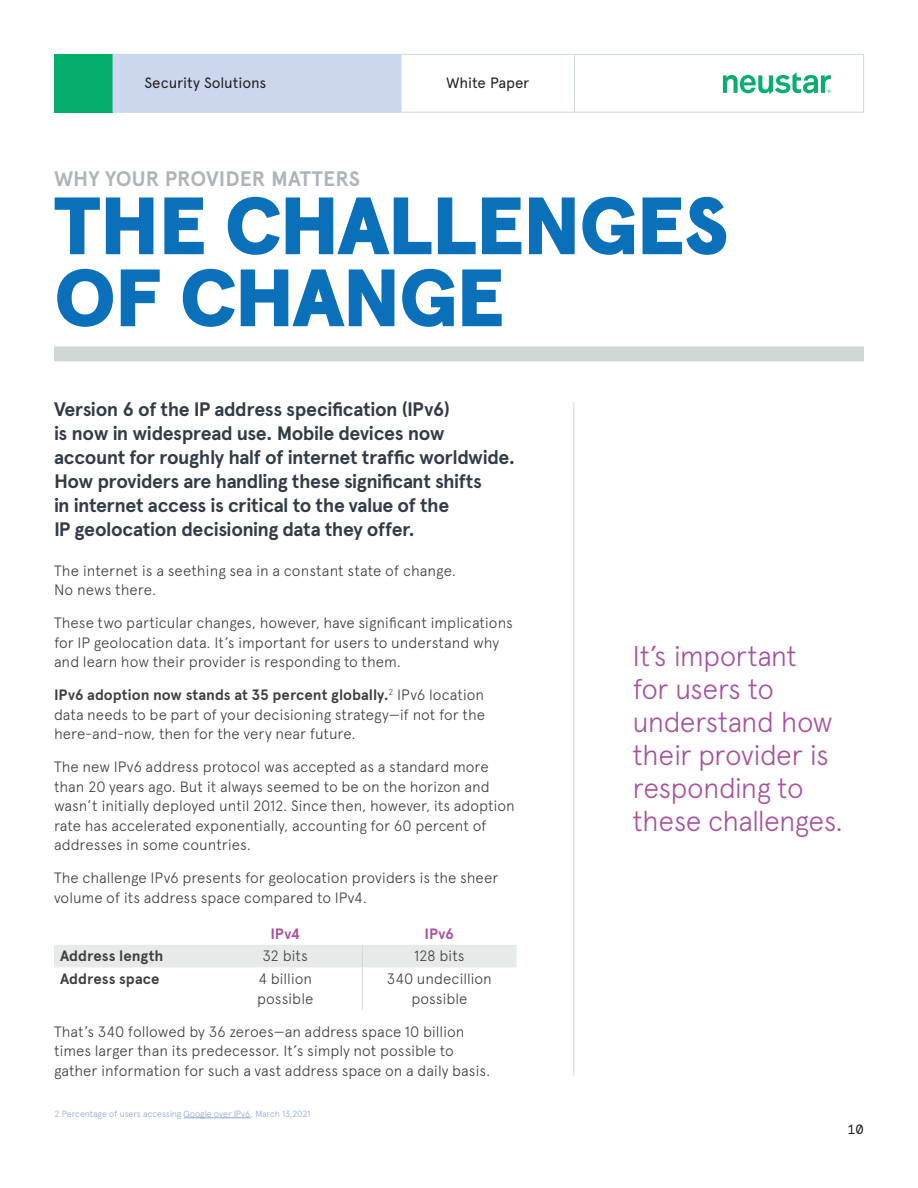
<style>
.page{position:relative;width:918px;height:1188px;background:#fff}
.page>*{position:absolute;margin:0;border:0;box-sizing:border-box;transform-origin:0 0}
.Title_headline{font:900 81px/72px "Apercu Pro";letter-spacing:-.025em;color:#0970b9}
.body_copy_end{font:300 28.5px/33px "Apercu Pro";letter-spacing:-.025em;color:#a8529f}
.Yellow_Box_Text{font:700 21px "Apercu Pro";color:#adb5bb}
.t1{font:700 19.5px/24px "Apercu Pro";letter-spacing:-.025em;color:#323c46}
.body_copy_end-2{font:300 15px/19.5px "Apercu Pro";color:#3e3e3f}
.t2{font:15px "Apercu Pro";letter-spacing:-.01em;color:#231f20}
.body_copy_end-3{font:700 15px "Apercu Pro";color:#3e3e3f}
.body_copy_end-4{font:700 15px "Apercu Pro";letter-spacing:-.005em;color:#a8529f}
.t3{font:13.5px "Apercu Pro Mono";color:#231f20}
.t4{font:300 9px "Apercu Pro";letter-spacing:-.01em;color:#89a7d6}
.s1{font-weight:700}
</style>
<div class="page">
<div style="left:54px;top:346px;width:810px;height:15px;background:#cfd8d7"></div>
<div style="left:54px;top:945px;width:463px;height:22px;background:#e6eae9"></div>
<hr style="left:362px;top:967px;width:1px;height:43px;background:#cfd8d7">
<hr style="left:184px;top:1118px;width:66px;height:1px;background:#89a7d6">
<hr style="left:573px;top:402px;width:1px;height:674px;background:#cfd8d7">
<div style="left:54px;top:54px;width:810px;height:59px;background:#fff;border:1px solid #cfd8d7"></div>
<div style="left:54px;top:54px;width:59px;height:59px;background:#06ae6e"></div>
<svg style="left:723px;top:72px;width:108px;height:22px"></svg>
<hr style="left:574px;top:54px;width:1px;height:59px;background:#cfd8d7">
<div style="left:113px;top:54px;width:289px;height:59px;background:#ccd7ed"></div>
<p class="t2" style="left:144px;top:71px;width:124px">Security Solutions</p>
<p class="t2" style="left:446px;top:71px;width:85px">White Paper</p>
<p class="Yellow_Box_Text" style="left:54px;top:163px;width:308px">WHY YOUR PROVIDER MATTERS</p>
<p class="Title_headline" style="left:54px;top:185px;width:676px">THE CHALLENGES<br>OF CHANGE</p>
<p class="t1" style="left:54px;top:396px;width:463px">Version 6 of the IP address specification (IPv6)<br>is now in widespread use. Mobile devices now account for roughly half of internet traffic worldwide.<br>How providers are handling these significant shifts<br>in internet access is critical to the value of the<br>IP geolocation decisioning data they offer.</p>
<p class="body_copy_end-2" style="left:54px;top:559px;width:404px">The internet is a seething sea in a constant state of change.<br>No news there.</p>
<p class="body_copy_end-2" style="left:54px;top:612px;width:461px">These two particular changes, however, have significant implications for IP geolocation data. It’s important for users to understand why and learn how their provider is responding to them.</p>
<p class="body_copy_end-2" style="left:54px;top:684px;width:433px;text-align:justify"><span class="s1">IPv6 adoption now stands at 35 percent globally.</span><sup>2</sup> IPv6 location data needs to be part of your decisioning strategy—if not for the here-and-now, then for the very near future.</p>
<p class="body_copy_end-2" style="left:54px;top:756px;width:462px">The new IPv6 address protocol was accepted as a standard more than 20 years ago. But it always seemed to be on the horizon and wasn’t initially deployed until 2012. Since then, however, its adoption rate has accelerated exponentially, accounting for 60 percent of addresses in some countries.</p>
<p class="body_copy_end-2" style="left:54px;top:867px;width:446px">The challenge IPv6 presents for geolocation providers is the sheer volume of its address space compared to IPv4.</p>
<p class="body_copy_end-4" style="left:270px;top:922px;width:31px">IPv4</p>
<p class="body_copy_end-4" style="left:425px;top:922px;width:31px">IPv6</p>
<p class="body_copy_end-3" style="left:60px;top:945px;width:105px">Address length</p>
<p class="body_copy_end-2" style="left:263px;top:945px;width:47px">32 bits</p>
<p class="body_copy_end-2" style="left:414px;top:945px;width:52px">128 bits</p>
<p class="body_copy_end-3" style="left:60px;top:967px;width:101px">Address space</p>
<p class="body_copy_end-2" style="left:257px;top:968px;width:58px">4 billion possible</p>
<p class="body_copy_end-2" style="left:387px;top:968px;width:107px;text-align:center">340 undecillion possible</p>
<p class="body_copy_end-2" style="left:54px;top:1020px;width:438px">That’s 340 followed by 36 zeroes—an address space 10 billion times larger than its predecessor. It’s simply not possible to gather information for such a vast address space on a daily basis.</p>
<p class="t4" style="left:54px;top:1107px;width:258px">2 Percentage of users accessing Google over IPv6, March 13,2021</p>
<p class="body_copy_end" style="left:633px;top:637px;width:212px">It’s important<br>for users to understand how their provider is responding to these challenges.</p>
<p class="t3" style="left:847px;top:1119px;width:18px">10</p>
</div>
